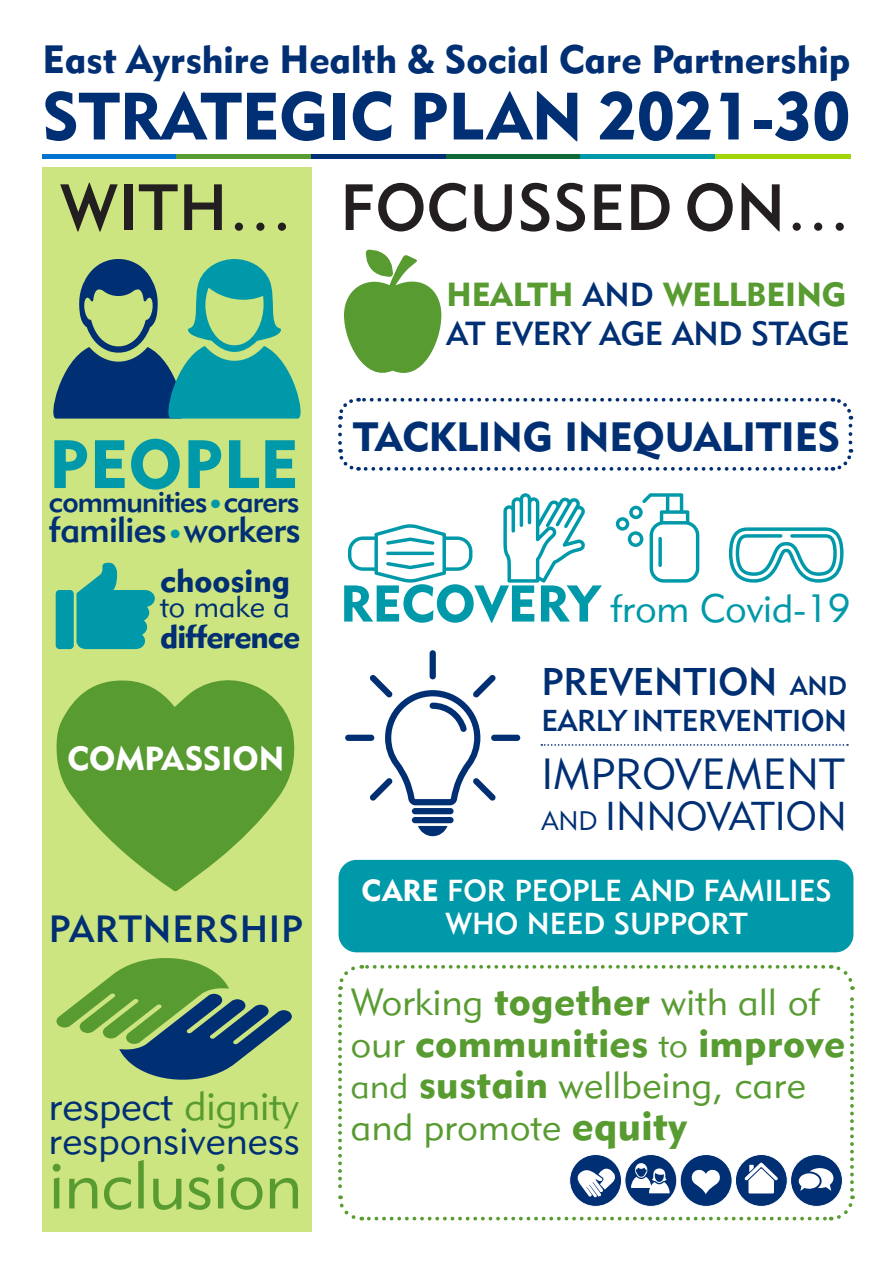
<style>
.page{position:relative;width:893px;height:1263px;background:#fff}
.page>*{position:absolute;margin:0;border:0;box-sizing:border-box;transform-origin:0 0}
.t1{font:67.5px "Geometric 415 BT Lite A";color:#589b31}
.t2{font:67.5px "Geometric 415 BT Black A";letter-spacing:.01em;color:#0099a9}
.t3{font:66px "Geometric 415 BT Black A";color:#002f73}
.t4{font:64.5px "Geometric 415 BT Medium A";letter-spacing:.01em;color:#231f20}
.t5{font:43.2px "Geometric 415 BT Lite A";color:#002f73}
.t6{font:40.5px "Geometric 415 BT Black A";letter-spacing:.01em;color:#589b31}
.t7{font:40.5px "Geometric 415 BT Black A";color:#002f73}
.t8{font:40.5px "Geometric 415 BT Lite A";color:#002f73}
.t9{font:39.75px "Geometric 415 BT Lite A";color:#002f73}
.t10{font:39px "Geometric 415 BT Black A";color:#002f73}
.t11{font:39px "Geometric 415 BT Lite A";color:#0099a9}
.t12{font:39px "Geometric 415 BT Lite A";letter-spacing:.01em;color:#002f73}
.t13{font:38.1px "Geometric 415 BT Medium A";color:#002f73}
.t14{font:37.5px/41.4px "Geometric 415 BT Lite A";letter-spacing:.01em;color:#589b31}
.t15{font:37.5px "Geometric 415 BT Medium A";letter-spacing:.02em;color:#002f73}
.t16{font:36px "Geometric 415 BT Medium A";letter-spacing:-.02em;color:#002f73}
.t17{font:33px/39.6px "Geometric 415 BT Medium A";letter-spacing:-.01em;color:#002f73}
.t18{font:33px "Geometric 415 BT Black A";color:#fff}
.t19{font:33px "Geometric 415 BT Black A";letter-spacing:-.03em;color:#002f73}
.t20{font:33px "Geometric 415 BT Black A";color:#002f73}
.t21{font:30px/33px "Geometric 415 BT Medium A";color:#fff;text-align:center}
.t22{font:30px "Geometric 415 BT Medium A";letter-spacing:-.03em;color:#002f73}
.t23{font:30px "Geometric 415 BT Lite A";color:#002f73}
.t24{font:29.85px "Geometric 415 BT Medium A";letter-spacing:-.01em;color:#002f73}
.s1{color:#0099a9}
.s2{color:#589b31}
.s3{font-family:"Geometric 415 BT Black A";color:#589b31}
.s4{font-family:"Geometric 415 BT Black A";font-size:51px}
.s5{font-size:26.55px}
.s6{font-family:"Geometric 415 BT Black A"}
.s7{font-family:"Geometric 415 BT Black A";font-size:40.5px}
.s8{font-family:"Geometric 415 BT Lite A";font-size:37.5px}
.s9{font-family:"Geometric 415 BT Lite A";font-size:34.5px}
.s10{font-size:34.5px}
.s11{font-family:"Geometric 415 BT Black A";font-size:42px}
</style>
<div class="page">
<div style="left:42px;top:167px;width:269px;height:1064px;background:#cde580"></div>
<hr style="left:42px;top:154px;width:135px;height:4px;background:#0073ce">
<hr style="left:177px;top:154px;width:134px;height:4px;background:#589b31">
<hr style="left:311px;top:154px;width:135px;height:4px;background:#002f73">
<hr style="left:446px;top:154px;width:135px;height:4px;background:#0f6838">
<hr style="left:581px;top:154px;width:134px;height:4px;background:#0099a9">
<hr style="left:715px;top:154px;width:135px;height:4px;background:#a2d40a">
<svg style="left:53px;top:259px;width:248px;height:160px"></svg>
<svg style="left:56px;top:680px;width:239px;height:212px;fill:#589b31"></svg>
<svg style="left:76px;top:563px;width:79px;height:86px"></svg>
<div style="left:56px;top:590px;width:18px;height:59px;background:#0099a9;border-radius:4px"></div>
<svg style="left:344px;top:249px;width:97px;height:124px"></svg>
<svg style="left:729px;top:527px;width:114px;height:56px"></svg>
<svg style="left:616px;top:493px;width:83px;height:90px"></svg>
<svg style="left:658px;top:537px;width:4px;height:30px"></svg>
<svg style="left:348px;top:524px;width:124px;height:59px"></svg>
<svg style="left:503px;top:493px;width:82px;height:90px"></svg>
<div style="left:430px;top:650px;width:6px;height:29px;background:#002f73;border-radius:3px"></div>
<div style="left:345px;top:735px;width:29px;height:6px;background:#002f73;border-radius:3px"></div>
<div style="left:491px;top:735px;width:29px;height:6px;background:#002f73;border-radius:3px"></div>
<svg style="left:370px;top:675px;width:126px;height:130px"></svg>
<svg style="left:418px;top:826px;width:29px;height:10px"></svg>
<div style="left:412px;top:808px;width:42px;height:6px;background:#002f73;border-radius:3px"></div>
<div style="left:412px;top:817px;width:42px;height:6px;background:#002f73;border-radius:3px"></div>
<svg style="left:541px;top:744px;width:307px;height:2px"></svg>
<svg style="left:338px;top:426px;width:21px;height:45px"></svg>
<svg style="left:366px;top:449px;width:488px;height:22px"></svg>
<svg style="left:831px;top:397px;width:23px;height:46px"></svg>
<svg style="left:338px;top:397px;width:487px;height:23px"></svg>
<svg style="left:338px;top:965px;width:517px;height:256px"></svg>
<svg style="left:56px;top:958px;width:236px;height:122px"></svg>
<div style="left:339px;top:860px;width:514px;height:92px;background:#0099a9;border-radius:18px"></div>
<p class="t10" style="left:43px;top:36px;width:809px">East Ayrshire Health &amp; Social Care Partnership</p>
<p class="t3" style="left:43px;top:76px;width:809px">STRATEGIC PLAN 2021-30</p>
<p class="t4" style="left:60px;top:168px;width:234px">WITH…</p>
<p class="t2" style="left:49px;top:423px;width:251px">PEOPLE</p>
<p class="t22" style="left:49px;top:483px;width:252px">communities<span class="s1">•</span>carers</p>
<p class="t16" style="left:49px;top:507px;width:253px">families<sub>•</sub>workers</p>
<p class="t20" style="left:160px;top:561px;width:131px">choosing</p>
<p class="t23" style="left:160px;top:588px;width:131px">to make a</p>
<p class="t19" style="left:160px;top:616px;width:142px">difference</p>
<p class="t18" style="left:68px;top:738px;width:218px">COMPASSION</p>
<p class="t15" style="left:49px;top:905px;width:255px">PARTNERSHIP</p>
<p class="t8" style="left:49px;top:1081px;width:251px">respect <span class="s2">dignity</span></p>
<p class="t12" style="left:49px;top:1117px;width:252px">responsiveness</p>
<p class="t1" style="left:49px;top:1143px;width:255px">inclusion</p>
<p class="t4" style="left:340px;top:168px;width:512px">FOCUSSED ON…</p>
<p class="t17" style="left:446px;top:274px;width:405px"><span class="s3">HEALTH</span> AND <span class="s3">WELLBEING<br></span>AT EVERY AGE AND STAGE</p>
<p class="t7" style="left:353px;top:411px;width:488px">TACKLING INEQUALITIES</p>
<p class="t11" style="left:340px;top:584px;width:512px"><span class="s4">RECOVERY</span> from Covid-19</p>
<p class="t13" style="left:541px;top:658px;width:307px">PREVENTION <span class="s5">AND</span></p>
<p class="t24" style="left:541px;top:702px;width:307px">EARLY INTERVENTION</p>
<p class="t5" style="left:541px;top:748px;width:305px">IMPROVEMENT</p>
<p class="t9" style="left:541px;top:792px;width:307px"><span class="s5">AND</span> INNOVATION</p>
<p class="t21" style="left:362px;top:874px;width:472px"><span class="s6">CARE</span> FOR PEOPLE AND FAMILIES<br>WHO NEED SUPPORT</p>
<p class="t14" style="left:351px;top:981px;width:470px">Working <span class="s7">together</span> with all of</p>
<p class="t6" style="left:351px;top:1018px;width:496px"><span class="s8">our</span> communities <span class="s9">to</span> improve</p>
<p class="t14" style="left:351px;top:1064px;width:456px"><span class="s10">and</span> <span class="s7">sustain</span> wellbeing, care and promote <span class="s11">equity</span></p>
</div>
